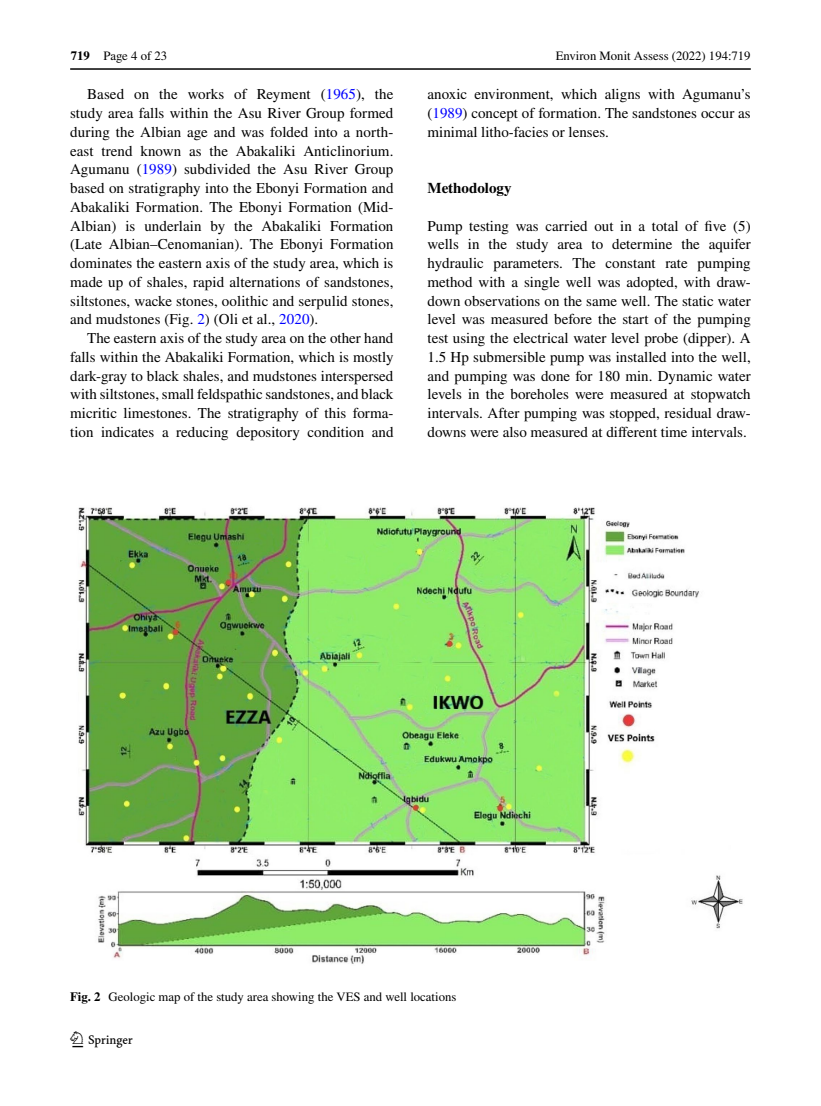
<style>
.page{position:relative;width:821px;height:1106px;background:#fff}
.page>*{position:absolute;margin:0;border:0;box-sizing:border-box;transform-origin:0 0}
.t1{font:22.5px "Springnew Regular 2";color:#000}
.t2{font:15px/18.8px "STIX Regular 2";color:#000;text-align:justify}
.t3{font:700 15px "STIX";color:#000}
.t4{font:12.75px "STIX Regular 2";color:#000}
.t5{font:12.75px "STIX Regular 3";color:#000}
.s1{font-family:"STIX Bold 2"}
.s2{color:#00f}
.s3{font-family:"STIX";font-weight:700}
</style>
<div class="page">
<hr style="left:70px;top:68px;width:680px;height:2px;background:#000">
<img style="left:78px;top:507px;width:665px;height:457px">
<p class="t5" style="left:71px;top:47px;width:98px"><span class="s1">719</span> Page 4 of 23</p>
<p class="t2" style="left:70px;top:86px;width:325px;text-indent:17px">Based on the works of Reyment (<span class="s2">1965</span>), the study area falls within the Asu River Group formed during the Albian age and was folded into a north&shy;east trend known as the Abakaliki Anticlinorium.<br>Agumanu (<span class="s2">1989</span>) subdivided the Asu River Group based on stratigraphy into the Ebonyi Formation and Abakaliki Formation. The Ebonyi Formation (Mid-Albian) is underlain by the Abakaliki Formation (Late Albian–Cenomanian). The Ebonyi Formation dominates the eastern axis of the study area, which is made up of shales, rapid alternations of sandstones, siltstones, wacke stones, oolithic and serpulid stones, and mudstones (Fig. <span class="s2">2</span>) (Oli et al., <span class="s2">2020</span>).</p>
<p class="t2" style="left:70px;top:330px;width:325px;text-indent:17px">The eastern axis of the study area on the other hand falls within the Abakaliki Formation, which is mostly dark-gray to black shales, and mudstones interspersed with siltstones, small feldspathic sandstones, and black micritic limestones. The stratigraphy of this forma&shy;tion indicates a reducing depository condition and</p>
<p class="t4" style="left:556px;top:47px;width:196px">Environ Monit Assess (2022) 194:719</p>
<p class="t2" style="left:427px;top:86px;width:325px">anoxic environment, which aligns with Agumanu’s (<span class="s2">1989</span>) concept of formation. The sandstones occur as minimal litho-facies or lenses.</p>
<p class="t3" style="left:427px;top:179px;width:86px">Methodology</p>
<p class="t2" style="left:427px;top:217px;width:325px">Pump testing was carried out in a total of five (5) wells in the study area to determine the aquifer hydraulic parameters. The constant rate pumping method with a single well was adopted, with draw&shy;down observations on the same well. The static water level was measured before the start of the pumping test using the electrical water level probe (dipper). A 1.5 Hp submersible pump was installed into the well, and pumping was done for 180 min. Dynamic water levels in the boreholes were measured at stopwatch intervals. After pumping was stopped, residual draw&shy;downs were also measured at different time intervals.</p>
<p class="t4" style="left:70px;top:988px;width:388px"><span class="s3">Fig. 2</span> Geologic map of the study area showing the VES and well locations</p>
<h1 class="t1" style="left:72px;top:1031px;width:62px">1 3</h1>
</div>
